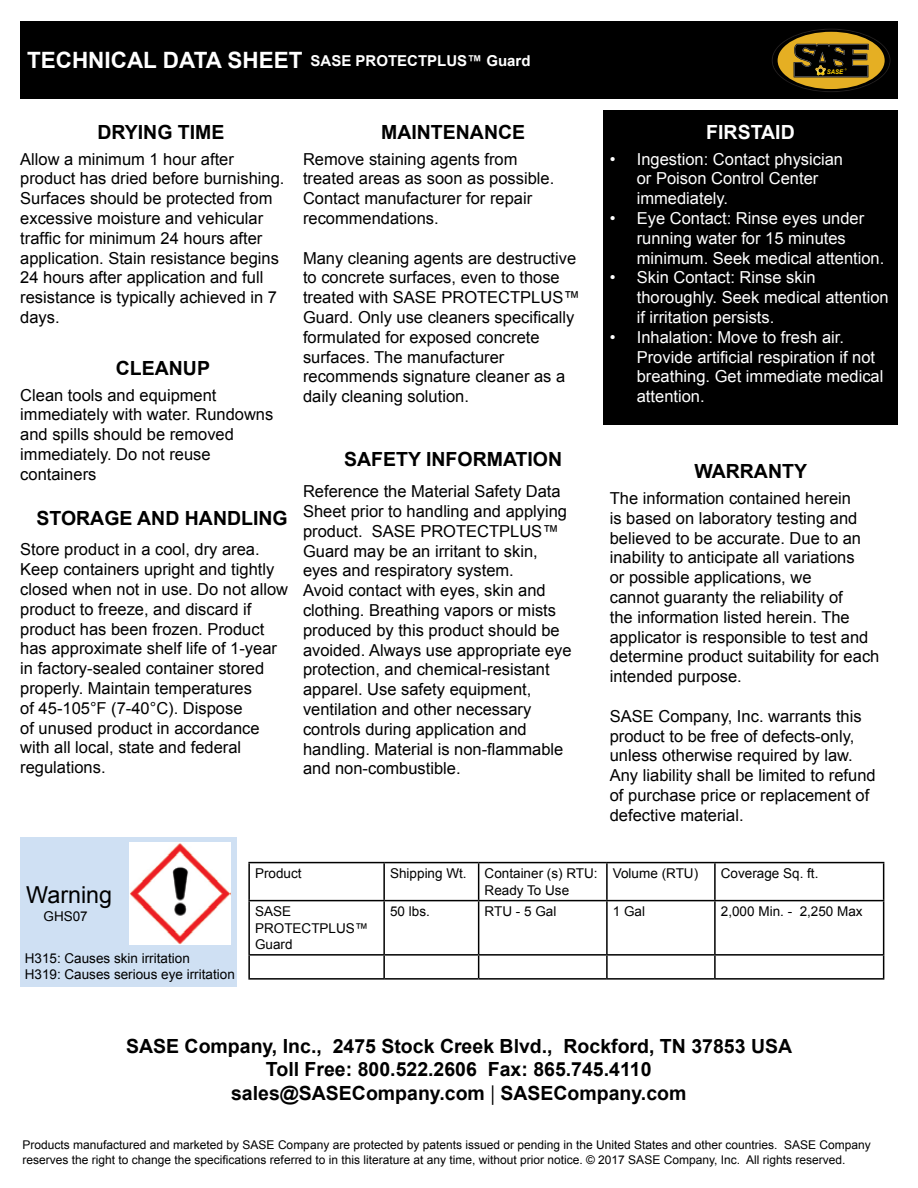
<style>
.page{position:relative;width:918px;height:1188px;background:#fff}
.page>*{position:absolute;margin:0;border:0;box-sizing:border-box;transform-origin:0 0}
.t1{font:23.4px "Arial";color:#000}
.t2{font:700 22.5px "Arial";color:#fff}
.t3{font:700 19.5px/23.4px "Arial";color:#000;text-align:center}
.t4{font:700 19.5px "Arial";color:#fff}
.t5{font:16.5px/19.8px "Arial";color:#000}
.t6{font:16.5px/19.8px "Arial";color:#fff}
.t7{font:700 15px "Arial";color:#fff}
.t8{font:13.5px/16.2px "Arial";color:#000}
.t9{font:12px/14.4px "Arial";color:#000}
.t10{font:italic 700 6.3px "Arial";color:#ffd500;scale:.94 1}
.s1{font-family:"Myriad Pro";font-weight:400}
</style>
<div class="page">
<div style="left:603px;top:110px;width:295px;height:314px;background:#000"></div>
<div style="left:20px;top:21px;width:878px;height:78px;background:#000"></div>
<svg style="left:772px;top:29px;width:118px;height:63px"></svg>
<hr style="left:248px;top:862px;width:136px;height:1px;background:#000">
<hr style="left:248px;top:863px;width:2px;height:37px;background:#000">
<hr style="left:384px;top:862px;width:95px;height:1px;background:#000">
<hr style="left:383px;top:863px;width:2px;height:37px;background:#000">
<hr style="left:479px;top:862px;width:128px;height:1px;background:#000">
<hr style="left:478px;top:863px;width:1px;height:37px;background:#000">
<hr style="left:607px;top:862px;width:108px;height:1px;background:#000">
<hr style="left:606px;top:863px;width:2px;height:37px;background:#000">
<hr style="left:715px;top:862px;width:169px;height:1px;background:#000">
<hr style="left:714px;top:863px;width:2px;height:37px;background:#000">
<hr style="left:883px;top:863px;width:1px;height:37px;background:#000">
<hr style="left:248px;top:900px;width:136px;height:1px;background:#000">
<hr style="left:248px;top:901px;width:2px;height:53px;background:#000">
<hr style="left:384px;top:900px;width:95px;height:1px;background:#000">
<hr style="left:383px;top:901px;width:2px;height:53px;background:#000">
<hr style="left:479px;top:900px;width:128px;height:1px;background:#000">
<hr style="left:478px;top:901px;width:1px;height:53px;background:#000">
<hr style="left:607px;top:900px;width:108px;height:1px;background:#000">
<hr style="left:606px;top:901px;width:2px;height:53px;background:#000">
<hr style="left:715px;top:900px;width:169px;height:1px;background:#000">
<hr style="left:714px;top:901px;width:2px;height:53px;background:#000">
<hr style="left:883px;top:901px;width:1px;height:53px;background:#000">
<hr style="left:248px;top:954px;width:136px;height:2px;background:#000">
<hr style="left:248px;top:956px;width:2px;height:22px;background:#000">
<hr style="left:384px;top:954px;width:95px;height:2px;background:#000">
<hr style="left:383px;top:956px;width:2px;height:22px;background:#000">
<hr style="left:479px;top:954px;width:128px;height:2px;background:#000">
<svg style="left:478px;top:956px;width:1px;height:22px"></svg>
<hr style="left:607px;top:954px;width:108px;height:2px;background:#000">
<hr style="left:606px;top:956px;width:2px;height:22px;background:#000">
<hr style="left:715px;top:954px;width:169px;height:2px;background:#000">
<hr style="left:714px;top:956px;width:2px;height:22px;background:#000">
<svg style="left:883px;top:956px;width:1px;height:22px"></svg>
<hr style="left:248px;top:978px;width:136px;height:2px;background:#000">
<hr style="left:384px;top:978px;width:95px;height:2px;background:#000">
<hr style="left:479px;top:978px;width:128px;height:2px;background:#000">
<hr style="left:607px;top:978px;width:108px;height:2px;background:#000">
<hr style="left:715px;top:978px;width:169px;height:2px;background:#000">
<div style="left:20px;top:837px;width:217px;height:150px;background:#cfe0f3"></div>
<img style="left:129px;top:843px;width:102px;height:102px">
<h2 class="t2" style="left:27px;top:45px;width:277px">TECHNICAL DATA SHEET</h2>
<p class="t7" style="left:310px;top:50px;width:222px">SASE PROTECTPLUS™ Guard</p>
<p class="t3" style="left:97px;top:121px;width:129px">DRYING TIME</p>
<p class="t3" style="left:381px;top:121px;width:146px">MAINTENANCE</p>
<p class="t5" style="left:20px;top:149px;width:266px">Allow a minimum 1 hour after product has dried before burnishing.<br>Surfaces should be protected from excessive moisture and vehicular traffic for minimum 24 hours after application. Stain resistance begins<br>24 hours after application and full resistance is typically achieved in 7 days.</p>
<p class="t3" style="left:116px;top:357px;width:96px">CLEANUP</p>
<p class="t5" style="left:20px;top:385px;width:255px">Clean tools and equipment immediately with water. Rundowns and spills should be removed immediately. Do not reuse containers</p>
<p class="t3" style="left:36px;top:507px;width:253px">STORAGE AND HANDLING</p>
<p class="t5" style="left:20px;top:540px;width:269px">Store product in a cool, dry area.<br>Keep containers upright and tightly closed when not in use. Do not allow product to freeze, and discard if product has been frozen. Product has approximate shelf life of 1-year in factory-sealed container stored properly. Maintain temperatures<br>of 45-105°F (7-40°C). Dispose<br>of unused product in accordance with all local, state and federal regulations.</p>
<p class="t5" style="left:303px;top:149px;width:253px">Remove staining agents from treated areas as soon as possible.<br>Contact manufacturer for repair recommendations.</p>
<p class="t5" style="left:303px;top:248px;width:278px">Many cleaning agents are destructive to concrete surfaces, even to those treated with SASE PROTECTPLUS™ Guard. Only use cleaners specifically formulated for exposed concrete surfaces. The manufacturer recommends signature cleaner as a daily cleaning solution.</p>
<p class="t3" style="left:344px;top:448px;width:220px">SAFETY INFORMATION</p>
<p class="t5" style="left:303px;top:482px;width:270px">Reference the Material Safety Data Sheet prior to handling and applying product. SASE PROTECTPLUS™ Guard may be an irritant to skin, eyes and respiratory system.<br>Avoid contact with eyes, skin and clothing. Breathing vapors or mists produced by this product should be avoided. Always use appropriate eye protection, and chemical-resistant apparel. Use safety equipment, ventilation and other necessary controls during application and handling. Material is non-flammable and non-combustible.</p>
<p class="t4" style="left:706px;top:119px;width:90px">FIRSTAID</p>
<p class="t10" style="left:827px;top:68px;width:19px">SASE</p>
<p class="t6" style="left:637px;top:149px;width:208px;text-indent:-27px">• Ingestion: Contact physician or Poison Control Center immediately.</p>
<p class="t6" style="left:637px;top:209px;width:249px;text-indent:-27px">• Eye Contact: Rinse eyes under running water for 15 minutes minimum. Seek medical attention.</p>
<p class="t6" style="left:637px;top:268px;width:253px;text-indent:-27px">• Skin Contact: Rinse skin thoroughly. Seek medical attention if irritation persists.</p>
<p class="t6" style="left:637px;top:327px;width:248px;text-indent:-27px">• Inhalation: Move to fresh air.<br>Provide artificial respiration if not breathing. Get immediate medical attention.</p>
<p class="t3" style="left:694px;top:460px;width:114px">WARRANTY</p>
<p class="t5" style="left:610px;top:488px;width:271px">The information contained herein<br>is based on laboratory testing and believed to be accurate. Due to an inability to anticipate all variations<br>or possible applications, we<br>cannot guaranty the reliability of<br>the information listed herein. The applicator is responsible to test and determine product suitability for each intended purpose.</p>
<p class="t5" style="left:610px;top:706px;width:267px">SASE Company, Inc. warrants this product to be free of defects-only, unless otherwise required by law.<br>Any liability shall be limited to refund of purchase price or replacement of defective material.</p>
<h1 class="t1" style="left:26px;top:880px;width:88px">Warning</h1>
<p class="t8" style="left:44px;top:909px;width:46px">GHS07</p>
<p class="t8" style="left:25px;top:950px;width:212px">H315: Causes skin irritation<br>H319: Causes serious eye irritation</p>
<p class="t8" style="left:255px;top:866px;width:48px">Product</p>
<p class="t8" style="left:390px;top:866px;width:78px">Shipping Wt.</p>
<p class="t8" style="left:485px;top:866px;width:115px">Container (s) RTU:<br>Ready To Use</p>
<p class="t8" style="left:613px;top:866px;width:87px">Volume (RTU)</p>
<p class="t8" style="left:721px;top:866px;width:99px">Coverage Sq. ft.</p>
<p class="t8" style="left:255px;top:904px;width:115px">SASE<br>PROTECTPLUS™<br>Guard</p>
<p class="t8" style="left:390px;top:904px;width:41px">50 lbs.</p>
<p class="t8" style="left:485px;top:904px;width:73px">RTU - 5 Gal</p>
<p class="t8" style="left:613px;top:904px;width:34px">1 Gal</p>
<p class="t8" style="left:721px;top:904px;width:143px">2,000 Min. - 2,250 Max</p>
<p class="t3" style="left:126px;top:1035px;width:668px">SASE Company, Inc., 2475 Stock Creek Blvd., Rockford, TN 37853 USA<br>Toll Free: 800.522.2606 Fax: 865.745.4110<br>sales@SASECompany.com <span class="s1">|</span> SASECompany.com</p>
<p class="t9" style="left:23px;top:1138px;width:850px">Products manufactured and marketed by SASE Company are protected by patents issued or pending in the United States and other countries. SASE Company reserves the right to change the specifications referred to in this literature at any time, without prior notice. © 2017 SASE Company, Inc. All rights reserved.</p>
</div>
